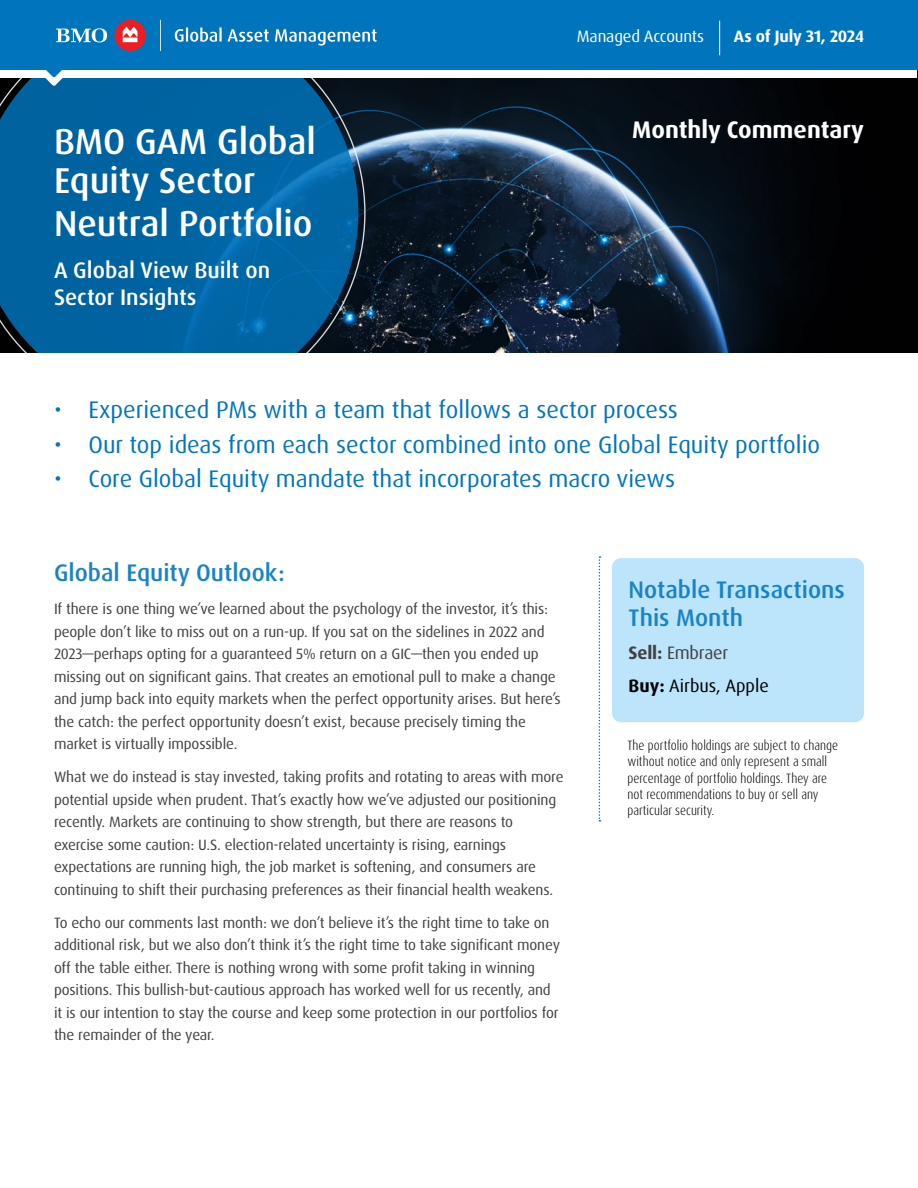
<style>
.page{position:relative;width:918px;height:1188px;background:#fff}
.page>*{position:absolute;margin:0;border:0;box-sizing:border-box;transform-origin:0 0}
.t1{font:500 36px/39px "Dax Pro";color:#fff}
.t2{font:24px "Dax Pro";color:#0075be}
.H2{font:500 24px/28.8px "Dax Pro";color:#1a83c5}
.t3{font:700 24px "Dax Pro";color:#fff}
.t4{font:500 22.5px/27px "Dax Pro";color:#fff}
.t5{font:18px "Dax Pro";color:#000}
.t6{font:18px "Dax Pro";letter-spacing:-.01em;color:#414042}
.t7{font:16.5px "Dax Pro";letter-spacing:-.01em;color:#fff}
.t8{font:700 16.5px "Dax Pro";letter-spacing:-.01em;color:#fff}
.t9{font:15px/22.5px "Dax Pro";letter-spacing:-.01em;color:#414042}
.footnotes{font:300 condensed 13.5px/16.2px "Dax Pro";color:#000}
.s1{font-weight:700}
</style>
<div class="page">
<img style="left:0;top:69px;width:918px;height:283px">
<svg style="left:358px;top:78px;width:8px;height:274px;background:#202e3a"></svg>
<svg style="left:0;top:78px;width:358px;height:274px;background:#015f9b"></svg>
<div style="left:1px;top:68px;width:916px;height:10px;background:#fff"></div>
<div style="left:612px;top:558px;width:252px;height:164px;background:#bce4fb;border-radius:9px"></div>
<div style="left:0;top:0;width:918px;height:69px;background:#0075be"></div>
<div style="left:114px;top:20px;width:32px;height:31px;background:#ed1d24;border-radius:50%"></div>
<svg style="left:123px;top:27px;width:14px;height:15px"></svg>
<svg style="left:56px;top:28px;width:51px;height:14px"></svg>
<svg style="left:160px;top:20px;width:1px;height:31px"></svg>
<svg style="left:228px;top:29px;width:41px;height:13px"></svg>
<svg style="left:275px;top:29px;width:102px;height:17px"></svg>
<svg style="left:175px;top:28px;width:47px;height:14px"></svg>
<svg style="left:45px;top:69px;width:18px;height:17px"></svg>
<svg style="left:599px;top:556px;width:1px;height:266px"></svg>
<hr style="left:719px;top:21px;width:1px;height:34px;background:#fff">
<p class="t1" style="left:54px;top:122px;width:263px">BMO GAM Global<br>Equity Sector</p>
<p class="t1" style="left:54px;top:205px;width:260px">Neutral Portfolio</p>
<p class="t4" style="left:54px;top:257px;width:218px">A Global View Built on<br>Sector Insights</p>
<p class="t7" style="left:577px;top:26px;width:129px">Managed Accounts</p>
<p class="t8" style="left:734px;top:26px;width:132px">As of July 31, 2024</p>
<p class="t3" style="left:632px;top:114px;width:233px">Monthly Commentary</p>
<p class="t2" style="left:54px;top:394px;width:625px">• Experienced PMs with a team that follows a sector process</p>
<p class="t2" style="left:54px;top:429px;width:768px">• Our top ideas from each sector combined into one Global Equity portfolio</p>
<p class="t2" style="left:54px;top:463px;width:623px">• Core Global Equity mandate that incorporates macro views</p>
<p class="H2" style="left:54px;top:559px;width:232px">Global Equity Outlook:</p>
<p class="t9" style="left:54px;top:598px;width:508px">If there is one thing we’ve learned about the psychology of the investor, it’s this: people don’t like to miss out on a run-up. If you sat on the sidelines in 2022 and 2023—perhaps opting for a guaranteed 5% return on a GIC—then you ended up missing out on significant gains. That creates an emotional pull to make a change and jump back into equity markets when the perfect opportunity arises. But here’s the catch: the perfect opportunity doesn’t exist, because precisely timing the market is virtually impossible.</p>
<p class="t9" style="left:54px;top:766px;width:511px">What we do instead is stay invested, taking profits and rotating to areas with more potential upside when prudent. That’s exactly how we’ve adjusted our positioning recently. Markets are continuing to show strength, but there are reasons to exercise some caution: U.S. election-related uncertainty is rising, earnings expectations are running high, the job market is softening, and consumers are continuing to shift their purchasing preferences as their financial health weakens.</p>
<p class="t9" style="left:54px;top:911px;width:508px">To echo our comments last month: we don’t believe it’s the right time to take on additional risk, but we also don’t think it’s the right time to take significant money off the table either. There is nothing wrong with some profit taking in winning positions. This bullish-but-cautious approach has worked well for us recently, and it is our intention to stay the course and keep some protection in our portfolios for the remainder of the year.</p>
<p class="H2" style="left:629px;top:575px;width:218px">Notable Transactions<br>This Month</p>
<p class="t6" style="left:629px;top:641px;width:101px"><span class="s1">Sell:</span> Embraer</p>
<p class="t5" style="left:629px;top:674px;width:142px"><span class="s1">Buy:</span> Airbus, Apple</p>
<p class="footnotes" style="left:627px;top:738px;width:212px">The portfolio holdings are subject to change without notice and only represent a small percentage of portfolio holdings. They are not recommendations to buy or sell any particular security.</p>
</div>
